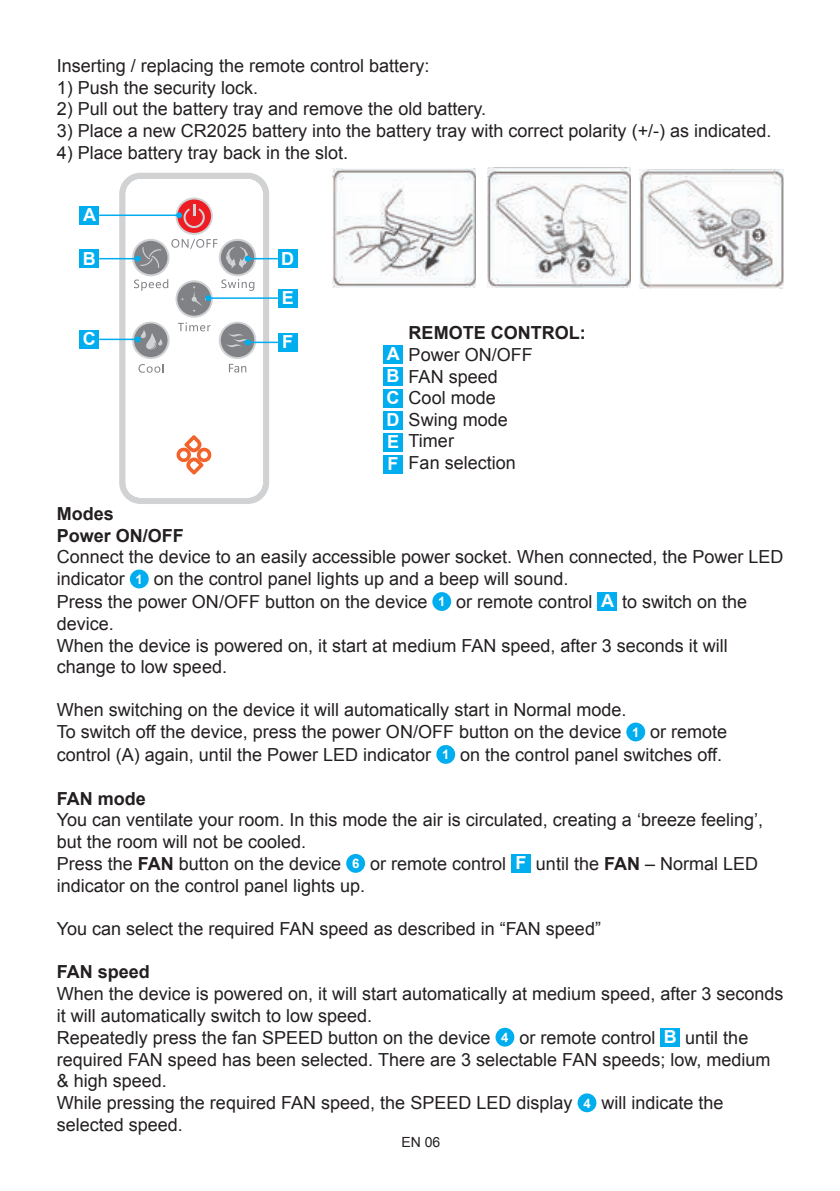
<style>
.page{position:relative;width:840px;height:1191px;background:#fff}
.page>*{position:absolute;margin:0;border:0;box-sizing:border-box;transform-origin:0 0}
.t1{font:18px/22px "Arial";color:#231f20}
.t2{font:700 18px/21.6px "Arial";color:#231f20}
.t3{font:700 18px/22px "Arial";color:#fff}
.t4{font:14px "Arial";color:#231f20}
.s1{font-weight:700;font-size:13.2px;color:#fff}
.s2{font-weight:700;color:#fff}
.s3{font-weight:700}
</style>
<div class="page">
<img style="left:332px;top:168px;width:143px;height:119px">
<img style="left:487px;top:168px;width:143px;height:119px">
<img style="left:639px;top:169px;width:143px;height:119px">
<div style="left:130px;top:569px;width:19px;height:19px;background:#00aeef;border-radius:50%"></div>
<div style="left:432px;top:592px;width:19px;height:19px;background:#00aeef;border-radius:50%"></div>
<div style="left:597px;top:592px;width:19px;height:19px;background:#00aeef"></div>
<div style="left:626px;top:722px;width:18px;height:19px;background:#00aeef;border-radius:50%"></div>
<div style="left:436px;top:745px;width:19px;height:19px;background:#00aeef;border-radius:50%"></div>
<div style="left:346px;top:854px;width:19px;height:18px;background:#00aeef;border-radius:50%"></div>
<div style="left:511px;top:854px;width:19px;height:18px;background:#00aeef"></div>
<div style="left:495px;top:1027px;width:19px;height:19px;background:#00aeef;border-radius:50%"></div>
<div style="left:660px;top:1027px;width:19px;height:19px;background:#00aeef"></div>
<div style="left:577px;top:1093px;width:19px;height:19px;background:#00aeef;border-radius:50%"></div>
<div style="left:119px;top:173px;width:150px;height:331px;background:#d1d2d4;border-radius:21px"></div>
<div style="left:125px;top:179px;width:138px;height:319px;background:#fff;border-radius:15px"></div>
<svg style="left:175px;top:197px;width:38px;height:38px"></svg>
<div style="left:177px;top:199px;width:34px;height:34px;background:#ee1d23;border-radius:50%"></div>
<svg style="left:132px;top:239px;width:37px;height:37px"></svg>
<svg style="left:175px;top:280px;width:38px;height:38px"></svg>
<svg style="left:177px;top:282px;width:34px;height:34px"></svg>
<svg style="left:178px;top:322px;width:32px;height:9px"></svg>
<svg style="left:176px;top:435px;width:35px;height:40px"></svg>
<div style="left:79px;top:206px;width:20px;height:19px;background:#00aeef"></div>
<div style="left:79px;top:249px;width:20px;height:19px;background:#00aeef"></div>
<div style="left:278px;top:289px;width:19px;height:18px;background:#00aeef"></div>
<div style="left:79px;top:330px;width:20px;height:19px;background:#00aeef"></div>
<div style="left:278px;top:333px;width:19px;height:19px;background:#00aeef"></div>
<div style="left:278px;top:249px;width:19px;height:19px;background:#00aeef"></div>
<hr style="left:99px;top:214px;width:80px;height:2px;background:#00aeef">
<svg style="left:176px;top:204px;width:29px;height:24px"></svg>
<hr style="left:99px;top:258px;width:39px;height:1px;background:#00aeef">
<hr style="left:247px;top:258px;width:31px;height:1px;background:#00aeef">
<hr style="left:99px;top:338px;width:39px;height:2px;background:#00aeef">
<svg style="left:129px;top:321px;width:41px;height:52px"></svg>
<hr style="left:247px;top:341px;width:31px;height:2px;background:#00aeef">
<svg style="left:219px;top:321px;width:40px;height:51px"></svg>
<hr style="left:208px;top:297px;width:70px;height:2px;background:#00aeef">
<svg style="left:134px;top:239px;width:125px;height:73px"></svg>
<div style="left:383px;top:345px;width:20px;height:19px;background:#00aeef"></div>
<div style="left:383px;top:367px;width:20px;height:19px;background:#00aeef"></div>
<div style="left:383px;top:433px;width:20px;height:19px;background:#00aeef"></div>
<div style="left:383px;top:389px;width:20px;height:19px;background:#00aeef"></div>
<div style="left:383px;top:455px;width:20px;height:19px;background:#00aeef"></div>
<div style="left:383px;top:411px;width:20px;height:19px;background:#00aeef"></div>
<p class="t1" style="left:57px;top:55px;width:374px">Inserting / replacing the remote control battery:</p>
<p class="t1" style="left:57px;top:78px;width:203px">1) Push the security lock.</p>
<p class="t1" style="left:57px;top:98px;width:430px">2) Pull out the battery tray and remove the old battery.</p>
<p class="t1" style="left:57px;top:120px;width:715px">3) Place a new CR2025 battery into the battery tray with correct polarity (+/-) as indicated.</p>
<p class="t1" style="left:57px;top:143px;width:293px">4) Place battery tray back in the slot.</p>
<p class="t3" style="left:83px;top:205px;width:14px">A</p>
<p class="t3" style="left:83px;top:249px;width:14px">B</p>
<p class="t3" style="left:281px;top:249px;width:14px">D</p>
<p class="t3" style="left:281px;top:288px;width:13px">E</p>
<p class="t3" style="left:83px;top:330px;width:14px">C</p>
<p class="t3" style="left:282px;top:333px;width:12px">F</p>
<p class="t3" style="left:386px;top:345px;width:15px">A<br>B</p>
<p class="t3" style="left:386px;top:389px;width:14px">C</p>
<p class="t3" style="left:386px;top:411px;width:14px">D</p>
<p class="t3" style="left:387px;top:432px;width:13px">E</p>
<p class="t3" style="left:387px;top:454px;width:12px">F</p>
<p class="t2" style="left:408px;top:323px;width:179px">REMOTE CONTROL:</p>
<p class="t1" style="left:408px;top:344px;width:126px">Power ON/OFF<br>FAN speed<br>Cool mode<br>Swing mode<br>Timer<br>Fan selection</p>
<p class="t2" style="left:57px;top:505px;width:129px">Modes<br>Power ON/OFF</p>
<p class="t1" style="left:57px;top:548px;width:727px">Connect the device to an easily accessible power socket. When connected, the Power LED indicator <span class="s1">1</span> on the control panel lights up and a beep will sound.<br>Press the power ON/OFF button on the device <span class="s1">1</span> or remote control <span class="s2">A</span> to switch on the device.<br>When the device is powered on, it start at medium FAN speed, after 3 seconds it will change to low speed.</p>
<p class="t1" style="left:57px;top:700px;width:671px">When switching on the device it will automatically start in Normal mode.<br>To switch off the device, press the power ON/OFF button on the device <span class="s1">1</span> or remote control (A) again, until the Power LED indicator <span class="s1">1</span> on the control panel switches off.</p>
<p class="t2" style="left:57px;top:789px;width:91px">FAN mode</p>
<p class="t1" style="left:57px;top:810px;width:707px">You can ventilate your room. In this mode the air is circulated, creating a ‘breeze feeling’, but the room will not be cooled.<br>Press the <span class="s3">FAN</span> button on the device <span class="s1">6</span> or remote control <span class="s2">F</span> until the <span class="s3">FAN</span> – Normal LED indicator on the control panel lights up.</p>
<p class="t1" style="left:57px;top:918px;width:545px">You can select the required FAN speed as described in “FAN speed”</p>
<p class="t2" style="left:57px;top:962px;width:95px">FAN speed</p>
<p class="t1" style="left:57px;top:984px;width:727px">When the device is powered on, it will start automatically at medium speed, after 3 seconds it will automatically switch to low speed.<br>Repeatedly press the fan SPEED button on the device <span class="s1">4</span> or remote control <span class="s2">B</span> until the required FAN speed has been selected. There are 3 selectable FAN speeds; low, medium &amp; high speed.<br>While pressing the required FAN speed, the SPEED LED display <span class="s1">4</span> will indicate the selected speed.</p>
<p class="t4" style="left:401px;top:1132px;width:40px">EN 06</p>
</div>
